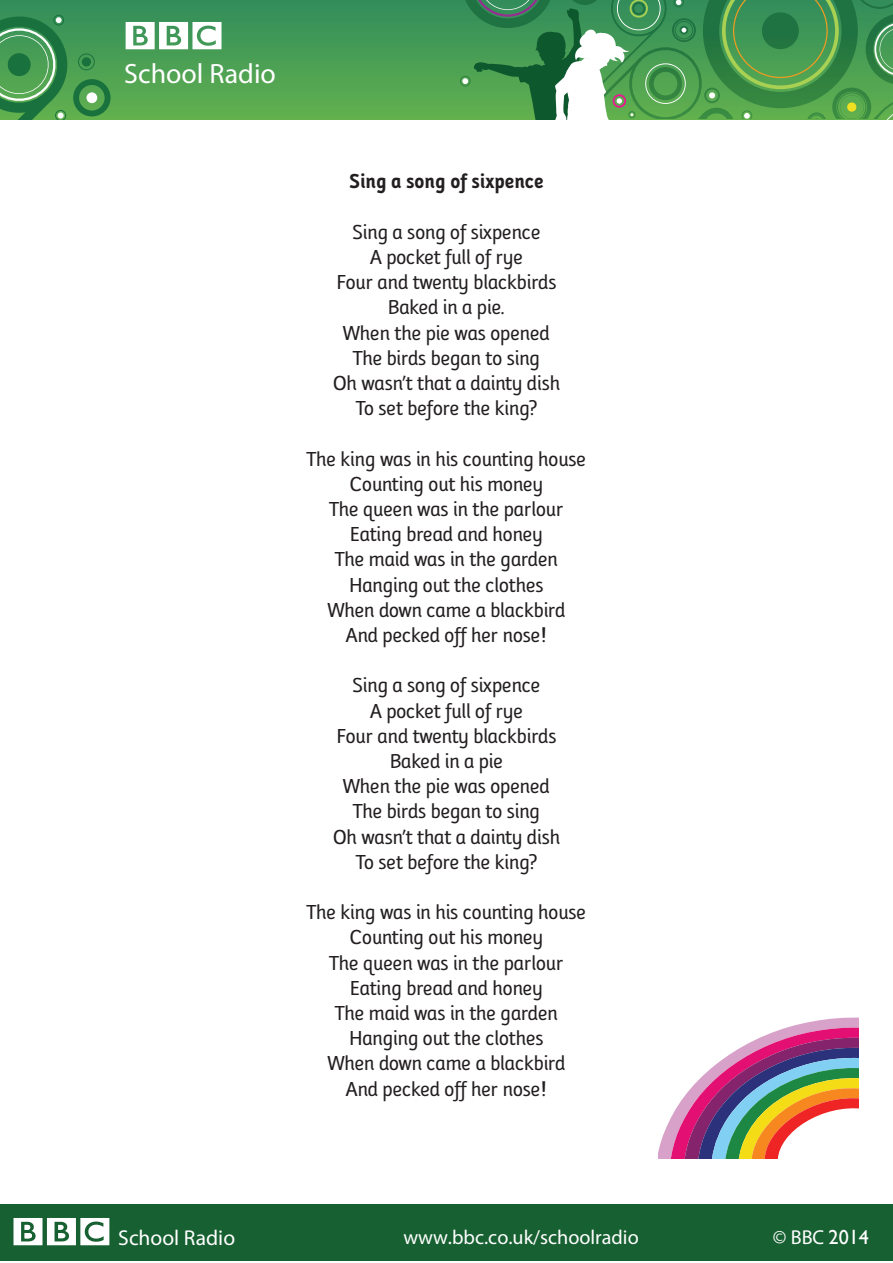
<style>
.page{position:relative;width:893px;height:1263px;background:#fff}
.page>*{position:absolute;margin:0;border:0;box-sizing:border-box;transform-origin:0 0}
.t1{font:27.9px "Gill Sans";color:#fff}
.t2{font:21.6px "Gill Sans";color:#fff}
.t3{font:21px/25.2px "BBCDC Primary";color:#231f20;text-align:center}
.t4{font:700 21px "BBCDC Primary";color:#231f20}
.t5{font:20.1px "Gill Sans";color:#fff}
</style>
<div class="page">
<div style="left:0;top:1205px;width:893px;height:56px;background:#166031"></div>
<svg style="left:14px;top:1218px;width:95px;height:27px"></svg>
<div style="left:0;top:0;width:893px;height:119px;background:linear-gradient(to bottom,#318d5b,#62b04e)"></div>
<svg style="left:460px;top:0;width:433px;height:120px;background:#509a5b"></svg>
<svg style="left:0;top:12px;width:111px;height:107px;background:#469856"></svg>
<svg style="left:126px;top:22px;width:95px;height:27px"></svg>
<svg style="left:658px;top:1017px;width:200px;height:142px"></svg>
<h1 class="t1" style="left:124px;top:64px;width:153px">School Radio</h1>
<p class="t4" style="left:349px;top:173px;width:196px">Sing a song of sixpence</p>
<p class="t3" style="left:333px;top:221px;width:228px">Sing a song of sixpence<br>A pocket full of rye<br>Four and twenty blackbirds<br>Baked in a pie.<br>When the pie was opened<br>The birds began to sing<br>Oh wasn’t that a dainty dish<br>To set before the king?</p>
<p class="t3" style="left:307px;top:448px;width:281px">The king was in his counting house<br>Counting out his money<br>The queen was in the parlour<br>Eating bread and honey<br>The maid was in the garden<br>Hanging out the clothes<br>When down came a blackbird<br>And pecked off her nose!</p>
<p class="t3" style="left:333px;top:675px;width:228px">Sing a song of sixpence<br>A pocket full of rye<br>Four and twenty blackbirds<br>Baked in a pie<br>When the pie was opened<br>The birds began to sing<br>Oh wasn’t that a dainty dish<br>To set before the king?</p>
<p class="t3" style="left:307px;top:902px;width:281px">The king was in his counting house<br>Counting out his money<br>The queen was in the parlour<br>Eating bread and honey<br>The maid was in the garden<br>Hanging out the clothes<br>When down came a blackbird<br>And pecked off her nose!</p>
<p class="t2" style="left:118px;top:1231px;width:118px">School Radio</p>
<p class="t5" style="left:403px;top:1230px;width:237px">www.bbc.co.uk/schoolradio</p>
<p class="t5" style="left:773px;top:1230px;width:98px">© BBC 2014</p>
</div>
